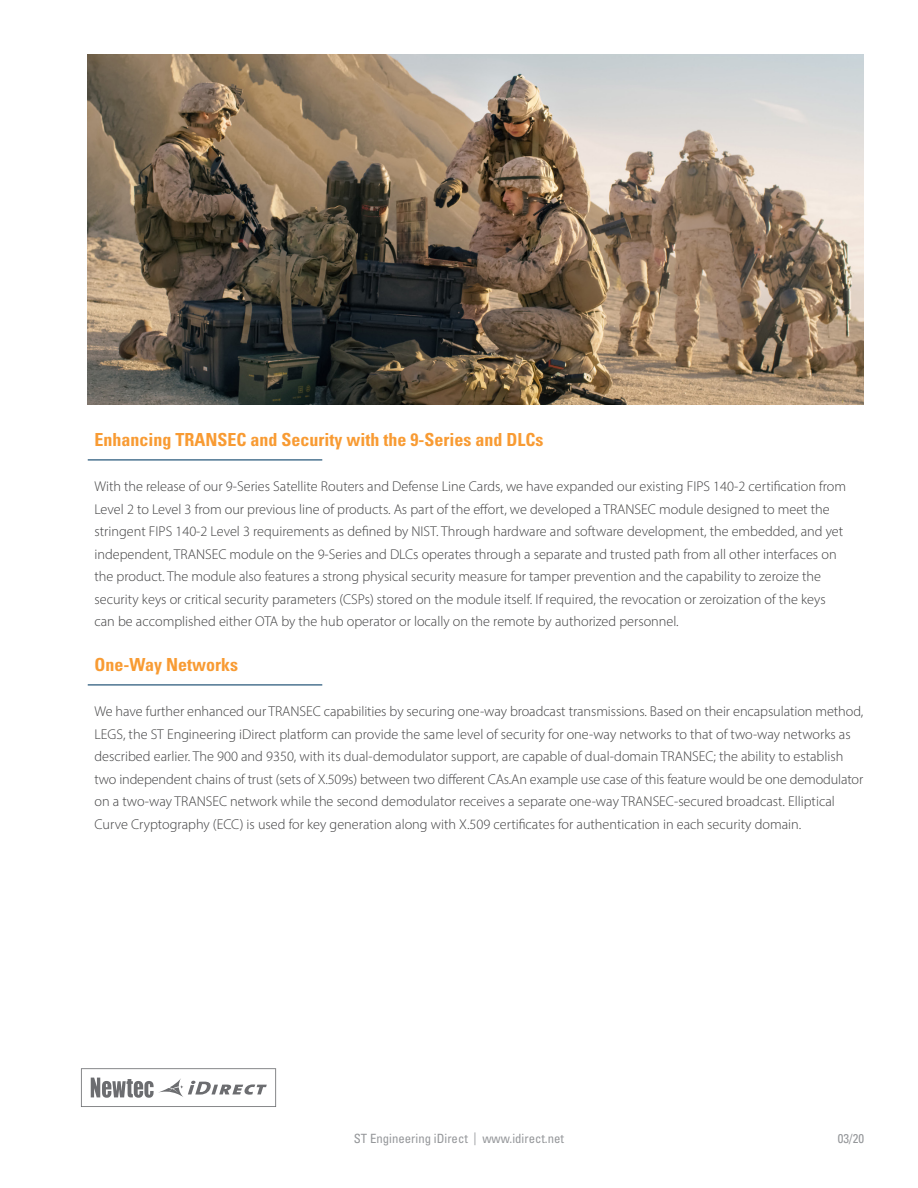
<style>
.page{position:relative;width:918px;height:1188px;background:#fff}
.page>*{position:absolute;margin:0;border:0;box-sizing:border-box;transform-origin:0 0}
.Gold_Header{font:700 condensed 18px "Univers LT Std";color:#f89b33}
.t1{font:300 14.25px/22.5px "Myriad Pro";color:#3e3e3f}
.t2{font:condensed 12.75px "Univers LT Std";color:#95979a}
</style>
<div class="page">
<img style="left:88px;top:54px;width:776px;height:351px">
<hr style="left:88px;top:459px;width:234px;height:1px;background:#003a62">
<hr style="left:88px;top:684px;width:234px;height:1px;background:#003a62">
<svg style="left:81px;top:1068px;width:195px;height:39px"></svg>
<p class="Gold_Header" style="left:94px;top:429px;width:450px">Enhancing TRANSEC and Security with the 9-Series and DLCs</p>
<p class="t1" style="left:94px;top:475px;width:753px">With the release of our 9-Series Satellite Routers and Defense Line Cards, we have expanded our existing FIPS 140-2 certification from Level 2 to Level 3 from our previous line of products. As part of the effort, we developed a TRANSEC module designed to meet the stringent FIPS 140-2 Level 3 requirements as defined by NIST. Through hardware and software development, the embedded, and yet independent, TRANSEC module on the 9-Series and DLCs operates through a separate and trusted path from all other interfaces on the product. The module also features a strong physical security measure for tamper prevention and the capability to zeroize the security keys or critical security parameters (CSPs) stored on the module itself. If required, the revocation or zeroization of the keys can be accomplished either OTA by the hub operator or locally on the remote by authorized personnel.</p>
<p class="Gold_Header" style="left:94px;top:654px;width:145px">One-Way Networks</p>
<p class="t1" style="left:94px;top:700px;width:770px">We have further enhanced our TRANSEC capabilities by securing one-way broadcast transmissions. Based on their encapsulation method, LEGS, the ST Engineering iDirect platform can provide the same level of security for one-way networks to that of two-way networks as described earlier. The 900 and 9350, with its dual-demodulator support, are capable of dual-domain TRANSEC; the ability to establish two independent chains of trust (sets of X.509s) between two different CAs.An example use case of this feature would be one demodulator on a two-way TRANSEC network while the second demodulator receives a separate one-way TRANSEC-secured broadcast. Elliptical Curve Cryptography (ECC) is used for key generation along with X.509 certificates for authentication in each security domain.</p>
<p class="t2" style="left:354px;top:1131px;width:212px">ST Engineering iDirect | www.idirect.net</p>
<p class="t2" style="left:838px;top:1131px;width:28px">03/20</p>
</div>
